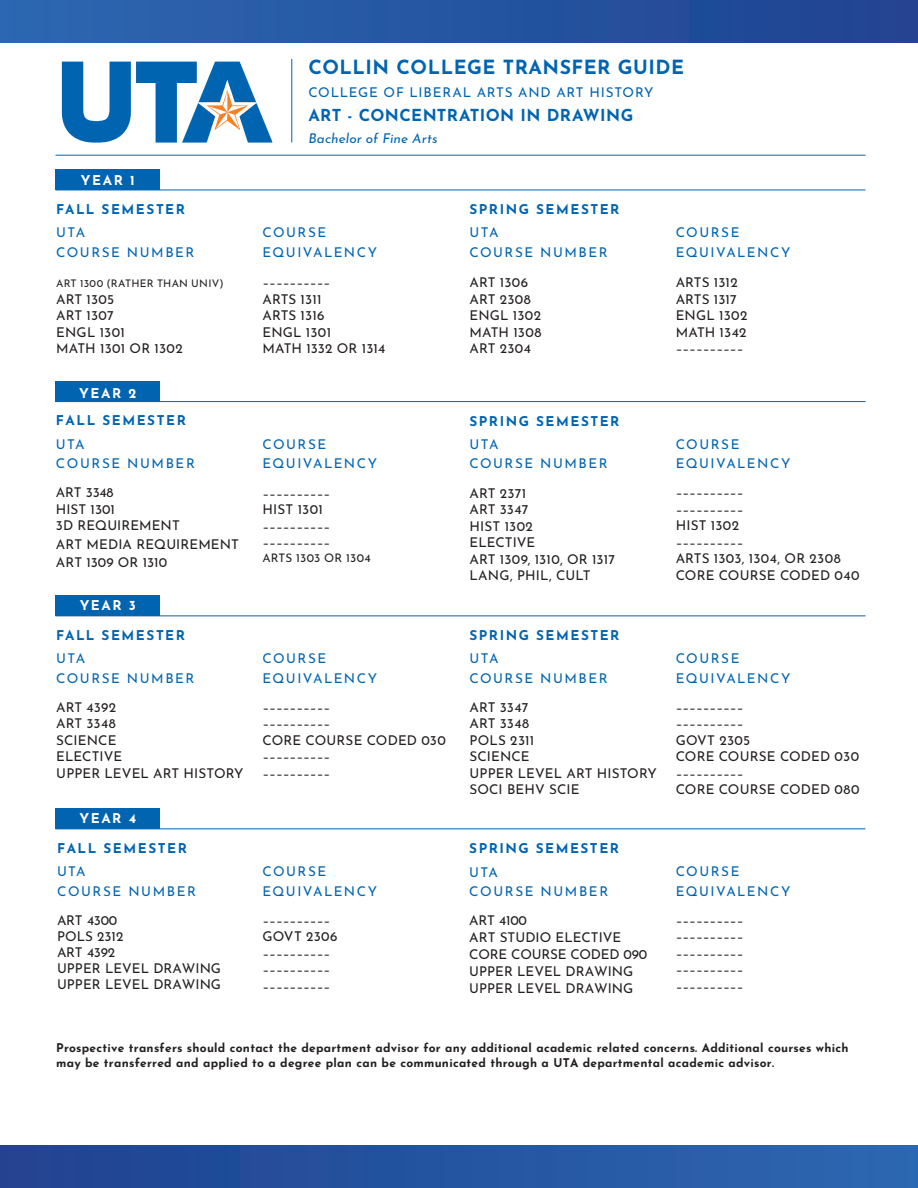
<style>
.page{position:relative;width:918px;height:1188px;background:#fff}
.page>*{position:absolute;margin:0;border:0;box-sizing:border-box;transform-origin:0 0}
.t1{font:700 19.5px "Josefin Sans";letter-spacing:.025em;color:#0064b1}
.t2{font:700 16.5px "Josefin Sans";letter-spacing:.025em;color:#0064b1}
.t3{font:13.5px/16.2px "Josefin Sans";letter-spacing:.005em;color:#231f20}
.t4{font:13.5px/29px "Josefin Sans";letter-spacing:.11em;color:#0064b1}
.t5{font:700 13.5px/23.5px "Josefin Sans";letter-spacing:.115em;color:#0064b1}
.t6{font:13.5px "Josefin Sans";letter-spacing:.055em;color:#0064b1}
.t7{font:700 13.5px "Josefin Sans";letter-spacing:.11em;color:#fff}
.t8{font:italic 13.5px "Josefin Sans";letter-spacing:.005em;color:#0064b1}
.t9{font:13.5px "Josefin Sans";letter-spacing:.025em;color:#231f20}
.t10{font:700 12px/14.4px "Josefin Sans";letter-spacing:.02em;color:#231f20}
.t11{font:11.85px "Josefin Sans";letter-spacing:.015em;color:#231f20}
.t12{font:10.5px "Josefin Sans";letter-spacing:.015em;color:#231f20}
.s1{font-weight:400}
.s2{color:#231f20}
.s3{font-style:inherit}
</style>
<div class="page">
<div style="left:56px;top:169px;width:104px;height:21px;background:#0064b1"></div>
<div style="left:56px;top:381px;width:104px;height:21px;background:#0064b1"></div>
<div style="left:56px;top:595px;width:104px;height:21px;background:#0064b1"></div>
<div style="left:56px;top:808px;width:104px;height:21px;background:#0064b1"></div>
<hr style="left:56px;top:155px;width:810px;height:1px;background:#0064b1">
<hr style="left:56px;top:190px;width:810px;height:1px;background:#0064b1">
<hr style="left:56px;top:401px;width:810px;height:1px;background:#0064b1">
<hr style="left:56px;top:615px;width:810px;height:1px;background:#0064b1">
<hr style="left:56px;top:828px;width:810px;height:1px;background:#0064b1">
<hr style="left:291px;top:59px;width:1px;height:84px;background:#0064b1">
<img style="left:61px;top:61px;width:212px;height:82px">
<div style="left:0;top:0;width:918px;height:42px;background:linear-gradient(to right,#2c67b1,#1f4390)"></div>
<div style="left:0;top:1146px;width:918px;height:42px;background:linear-gradient(to right,#204290,#2c67b1)"></div>
<p class="t7" style="left:81px;top:168px;width:55px">YEAR 1</p>
<p class="t5" style="left:56px;top:195px;width:130px">FALL SEMESTER</p>
<p class="t4" style="left:56px;top:217px;width:31px">UTA</p>
<p class="t4" style="left:56px;top:236px;width:140px">COURSE NUMBER</p>
<p class="t12" style="left:56px;top:275px;width:169px">ART 1300 (RATHER THAN UNIV)</p>
<p class="t3" style="left:56px;top:289px;width:60px">ART 1305</p>
<p class="t3" style="left:56px;top:306px;width:59px">ART 1307</p>
<p class="t3" style="left:56px;top:322px;width:70px">ENGL 1301</p>
<p class="t3" style="left:56px;top:339px;width:128px">MATH 1301 OR 1302</p>
<p class="t7" style="left:79px;top:381px;width:59px">YEAR 2</p>
<p class="t5" style="left:56px;top:407px;width:131px">FALL SEMESTER<br><span class="s1">UTA</span></p>
<p class="t4" style="left:56px;top:447px;width:140px">COURSE NUMBER<br><span class="s2">ART 3348</span></p>
<p class="t3" style="left:56px;top:499px;width:125px">HIST 1301<br>3D REQUIREMENT</p>
<p class="t3" style="left:56px;top:534px;width:185px;line-height:17.9px">ART MEDIA REQUIR<span class="s3">EMENT<br></span>ART 1309 OR 1310</p>
<p class="t7" style="left:80px;top:594px;width:58px">YEAR 3</p>
<p class="t5" style="left:56px;top:621px;width:130px">FALL SEMESTER</p>
<p class="t4" style="left:56px;top:643px;width:31px">UTA</p>
<p class="t4" style="left:56px;top:662px;width:140px">COURSE NUMBER</p>
<p class="t3" style="left:56px;top:697px;width:61px">ART 4392</p>
<p class="t3" style="left:56px;top:714px;width:61px">ART 3348</p>
<p class="t3" style="left:56px;top:730px;width:62px">SCIENCE</p>
<p class="t3" style="left:56px;top:747px;width:67px">ELECTIVE</p>
<p class="t3" style="left:56px;top:763px;width:189px">UPPER LEVEL ART HISTORY</p>
<p class="t7" style="left:79px;top:807px;width:58px">YEAR 4</p>
<p class="t5" style="left:57px;top:834px;width:131px">FALL SEMESTER<br><span class="s1">UTA</span></p>
<p class="t4" style="left:57px;top:875px;width:140px">COURSE NUMBER<br><span class="s2">ART 4300</span></p>
<p class="t3" style="left:57px;top:926px;width:166px">POLS 2312<br>ART 4392<br>UPPER LEVEL DRAWING<br>UPPER LEVEL DRAWING</p>
<p class="t1" style="left:308px;top:49px;width:377px"><span class="s3">COLLIN</span> COLLEGE TRANSFER GUIDE</p>
<p class="t6" style="left:308px;top:81px;width:347px">COLLEGE OF LIBERAL ARTS AND ART HISTORY</p>
<p class="t2" style="left:308px;top:100px;width:326px">ART - CONCENTRATION IN DRAWING</p>
<p class="t8" style="left:308px;top:126px;width:131px">Bachelor of Fine Arts</p>
<p class="t4" style="left:262px;top:216px;width:65px">COURSE</p>
<p class="t4" style="left:262px;top:236px;width:116px">EQUIVALENCY</p>
<p class="t3" style="left:262px;top:273px;width:69px">––––––––––</p>
<p class="t3" style="left:262px;top:289px;width:60px">ARTS 1311</p>
<p class="t3" style="left:262px;top:306px;width:64px">ARTS 1316</p>
<p class="t3" style="left:262px;top:322px;width:70px">ENGL 1301</p>
<p class="t3" style="left:262px;top:339px;width:124px">MATH 1332 OR 1314</p>
<p class="t5" style="left:469px;top:195px;width:152px">SPRING SEMESTER</p>
<p class="t4" style="left:469px;top:216px;width:31px">UTA</p>
<p class="t4" style="left:469px;top:236px;width:140px">COURSE NUMBER</p>
<p class="t3" style="left:469px;top:273px;width:60px">ART 1306</p>
<p class="t3" style="left:469px;top:289px;width:63px">ART 2308</p>
<p class="t3" style="left:469px;top:306px;width:73px">ENGL 1302</p>
<p class="t3" style="left:469px;top:322px;width:73px">MATH 1308</p>
<p class="t3" style="left:469px;top:339px;width:63px">ART 2304</p>
<p class="t4" style="left:676px;top:216px;width:65px">COURSE</p>
<p class="t4" style="left:676px;top:236px;width:116px">EQUIVALENCY</p>
<p class="t3" style="left:676px;top:273px;width:63px">ARTS 1312</p>
<p class="t3" style="left:676px;top:289px;width:63px">ARTS 1317</p>
<p class="t3" style="left:676px;top:306px;width:73px">ENGL 1302</p>
<p class="t3" style="left:676px;top:322px;width:72px">MATH 1342</p>
<p class="t3" style="left:676px;top:339px;width:69px">––––––––––</p>
<p class="t4" style="left:262px;top:428px;width:65px">COURSE</p>
<p class="t4" style="left:262px;top:448px;width:116px">EQUIVALENCY</p>
<p class="t3" style="left:262px;top:483px;width:69px">––––––––––</p>
<p class="t3" style="left:262px;top:500px;width:62px">HIST 1301</p>
<p class="t3" style="left:262px;top:516px;width:69px">––––––––––</p>
<p class="t3" style="left:262px;top:533px;width:69px">––––––––––</p>
<p class="t11" style="left:262px;top:547px;width:110px">ARTS 1303 OR 1304</p>
<p class="t4" style="left:262px;top:642px;width:65px">COURSE</p>
<p class="t4" style="left:262px;top:662px;width:116px">EQUIVALENCY</p>
<p class="t3" style="left:262px;top:697px;width:69px">––––––––––</p>
<p class="t3" style="left:262px;top:714px;width:69px">––––––––––</p>
<p class="t3" style="left:262px;top:730px;width:185px">CORE COURSE CODED 030</p>
<p class="t3" style="left:262px;top:747px;width:69px">––––––––––</p>
<p class="t3" style="left:262px;top:763px;width:69px">––––––––––</p>
<p class="t4" style="left:262px;top:855px;width:65px">COURSE</p>
<p class="t4" style="left:262px;top:875px;width:116px">EQUIVALENCY</p>
<p class="t3" style="left:262px;top:910px;width:69px">––––––––––</p>
<p class="t9" style="left:262px;top:925px;width:77px">GOVT 2306</p>
<p class="t3" style="left:262px;top:943px;width:69px">––––––––––</p>
<p class="t3" style="left:262px;top:960px;width:69px">––––––––––</p>
<p class="t3" style="left:262px;top:976px;width:69px">––––––––––</p>
<p class="t5" style="left:469px;top:407px;width:152px">SPRING SEMESTER</p>
<p class="t4" style="left:469px;top:428px;width:31px">UTA</p>
<p class="t4" style="left:469px;top:448px;width:140px">COURSE NUMBER</p>
<p class="t3" style="left:469px;top:483px;width:58px">ART 2371</p>
<p class="t3" style="left:469px;top:500px;width:60px">ART 3347</p>
<p class="t3" style="left:469px;top:516px;width:65px">HIST 1302</p>
<p class="t3" style="left:469px;top:533px;width:67px">ELECTIVE</p>
<p class="t3" style="left:469px;top:549px;width:147px">ART 1309, 1310, OR 1317</p>
<p class="t3" style="left:469px;top:566px;width:123px">LANG, PHIL, CULT</p>
<p class="t5" style="left:469px;top:621px;width:152px">SPRING SEMESTER</p>
<p class="t4" style="left:469px;top:642px;width:31px">UTA</p>
<p class="t4" style="left:469px;top:662px;width:140px">COURSE NUMBER</p>
<p class="t3" style="left:469px;top:697px;width:60px">ART 3347</p>
<p class="t3" style="left:469px;top:714px;width:61px">ART 3348</p>
<p class="t3" style="left:469px;top:730px;width:66px">POLS 2311</p>
<p class="t3" style="left:469px;top:747px;width:62px">SCIENCE</p>
<p class="t3" style="left:469px;top:763px;width:189px">UPPER LEVEL ART HISTORY<br>SOCI BEHV SCIE</p>
<p class="t5" style="left:469px;top:835px;width:151px">SPRING SEMESTER<br><span class="s1">UTA</span></p>
<p class="t4" style="left:469px;top:875px;width:140px">COURSE NUMBER<br><span class="s2">ART 4100</span></p>
<p class="t3" style="left:469px;top:927px;width:179px;line-height:17px">ART STUDIO ELECTIVE<br>CORE COURSE CODED 090<br>UPPER LEVEL DRAWING<br>UPPER LEVEL DRAWING</p>
<p class="t4" style="left:676px;top:428px;width:65px">COURSE</p>
<p class="t4" style="left:676px;top:447px;width:116px">EQUIVALENCY</p>
<p class="t3" style="left:676px;top:483px;width:69px">––––––––––</p>
<p class="t3" style="left:676px;top:500px;width:69px">––––––––––</p>
<p class="t3" style="left:676px;top:516px;width:65px">HIST 1302</p>
<p class="t3" style="left:676px;top:533px;width:69px">––––––––––</p>
<p class="t3" style="left:676px;top:549px;width:166px">ARTS 1303, 1304, OR 2308</p>
<p class="t3" style="left:676px;top:566px;width:185px">CORE COURSE CODED 040</p>
<p class="t4" style="left:676px;top:642px;width:65px">COURSE</p>
<p class="t4" style="left:676px;top:662px;width:116px">EQUIVALENCY</p>
<p class="t3" style="left:676px;top:697px;width:69px">––––––––––</p>
<p class="t3" style="left:676px;top:714px;width:69px">––––––––––</p>
<p class="t9" style="left:676px;top:729px;width:76px">GOVT 2305</p>
<p class="t3" style="left:676px;top:747px;width:185px">CORE COURSE CODED 030</p>
<p class="t3" style="left:676px;top:763px;width:69px">––––––––––</p>
<p class="t3" style="left:676px;top:780px;width:185px">CORE COURSE CODED 080</p>
<p class="t4" style="left:676px;top:855px;width:65px">COURSE</p>
<p class="t4" style="left:676px;top:875px;width:116px">EQUIVALENCY</p>
<p class="t3" style="left:676px;top:910px;width:69px">––––––––––</p>
<p class="t3" style="left:676px;top:927px;width:69px">––––––––––</p>
<p class="t3" style="left:676px;top:943px;width:69px">––––––––––</p>
<p class="t3" style="left:676px;top:960px;width:69px">––––––––––</p>
<p class="t3" style="left:676px;top:976px;width:69px">––––––––––</p>
<p class="t10" style="left:56px;top:1039px;width:794px">Prospective transfers should contact the department advisor for any additional academic related concerns. Additional courses which may be transferred and applied to a degree plan can be communicated through a UTA departmental academic advisor.</p>
</div>
